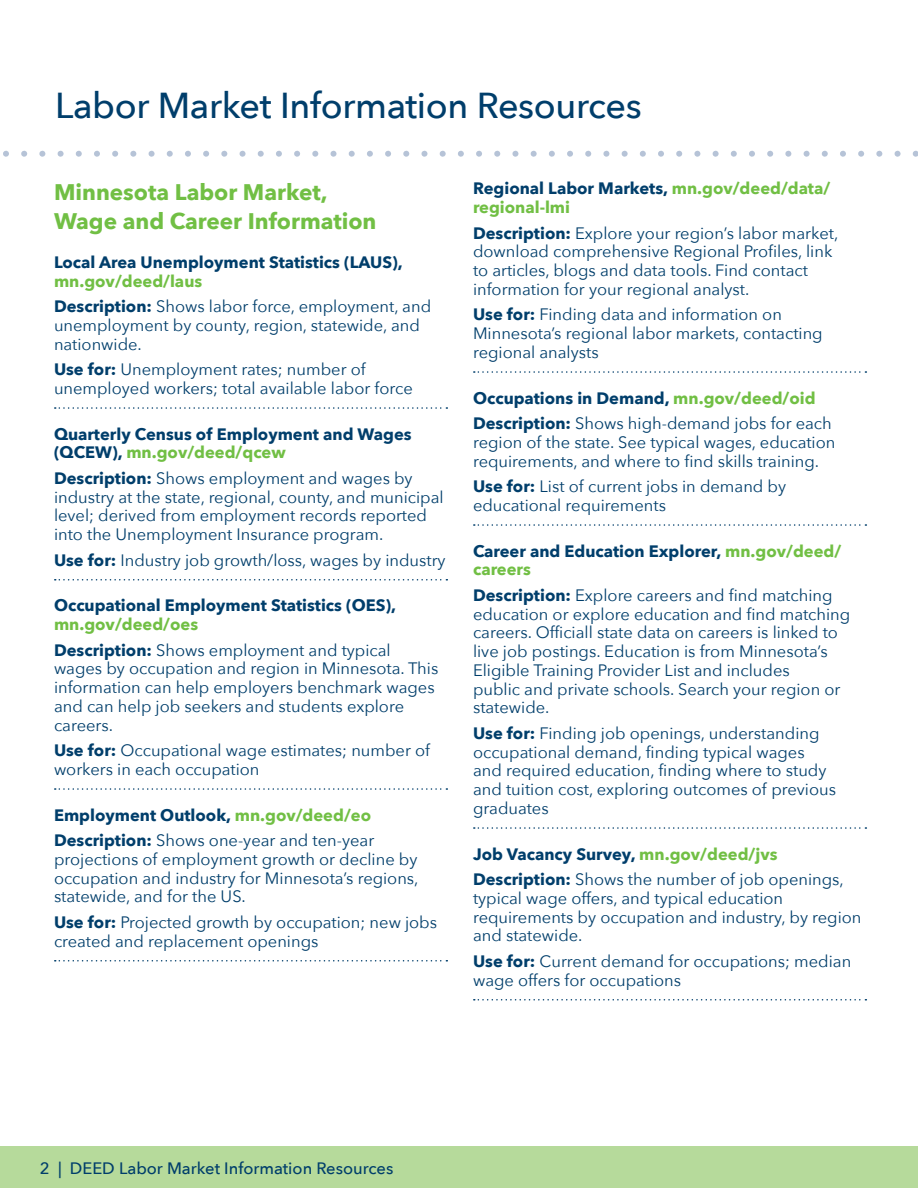
<style>
.page{position:relative;width:918px;height:1188px;background:#fff}
.page>*{position:absolute;margin:0;border:0;box-sizing:border-box;transform-origin:0 0}
.page_2_header{font:500 36px "Avenir Next";letter-spacing:-.01em;color:#003e6b}
.subhead{font:700 22.5px/28.5px "Avenir Next";color:#71bf44}
.line_below_space_aft{font:16.5px/18.8px "Avenir Next";color:#003e6b}
.line_1{font:700 16.5px/18.8px "Avenir Next";color:#003e6b}
.line_1-2{font:700 16.5px/18.8px "Avenir Next";color:#71bf44}
.t1{font:500 16.5px "Avenir Next";color:#003e6b}
.s1{color:#71bf44}
.s2{font-weight:700}
.s3{color:#003e6b}
</style>
<div class="page">
<svg style="left:55px;top:407px;width:392px;height:2px"></svg>
<svg style="left:55px;top:579px;width:392px;height:2px"></svg>
<svg style="left:55px;top:788px;width:392px;height:2px"></svg>
<svg style="left:55px;top:960px;width:392px;height:2px"></svg>
<svg style="left:474px;top:371px;width:392px;height:2px"></svg>
<svg style="left:474px;top:524px;width:392px;height:2px"></svg>
<svg style="left:474px;top:827px;width:392px;height:2px"></svg>
<svg style="left:474px;top:999px;width:392px;height:2px"></svg>
<div style="left:0;top:1147px;width:918px;height:41px;background:#b6da9b"></div>
<svg style="left:3px;top:151px;width:915px;height:6px"></svg>
<p class="page_2_header" style="left:55px;top:75px;width:588px">Labor Market Information Resources</p>
<h1 class="subhead" style="left:54px;top:178px;width:324px">Minnesota Labor Market,<br>Wage and Career Information</h1>
<h2 class="line_1" style="left:54px;top:252px;width:350px">Local Area Unemployment Statistics (LAUS), <span class="s1">mn.gov/deed/laus</span></h2>
<p class="line_below_space_aft" style="left:54px;top:296px;width:379px"><span class="s2">Description:</span> Shows labor force, employment, and unemployment by county, region, statewide, and nationwide.</p>
<p class="line_below_space_aft" style="left:54px;top:359px;width:360px"><span class="s2">Use for:</span> Unemployment rates; number of unemployed workers; total available labor force</p>
<h2 class="line_1" style="left:54px;top:424px;width:359px">Quarterly Census of Employment and Wages (QCEW), <span class="s1">mn.gov/deed/qcew</span></h2>
<p class="line_below_space_aft" style="left:54px;top:468px;width:391px"><span class="s2">Description:</span> Shows employment and wages by industry at the state, regional, county, and municipal level; derived from employment records reported into the Unemployment Insurance program.</p>
<p class="line_below_space_aft" style="left:54px;top:550px;width:393px"><span class="s2">Use for:</span> Industry job growth/loss, wages by industry</p>
<h2 class="line_1" style="left:54px;top:596px;width:344px">Occupational Employment Statistics (OES), <span class="s1">mn.gov/deed/oes</span></h2>
<p class="line_below_space_aft" style="left:54px;top:640px;width:386px"><span class="s2">Description:</span> Shows employment and typical wages by occupation and region in Minnesota. This information can help employers benchmark wages and can help job seekers and students explore careers.</p>
<p class="line_below_space_aft" style="left:54px;top:740px;width:378px"><span class="s2">Use for:</span> Occupational wage estimates; number of workers in each occupation</p>
<h2 class="line_1" style="left:54px;top:805px;width:319px">Employment Outlook, <span class="s1">mn.gov/deed/eo</span></h2>
<p class="line_below_space_aft" style="left:54px;top:830px;width:366px"><span class="s2">Description:</span> Shows one-year and ten-year projections of employment growth or decline by occupation and industry for Minnesota’s regions, statewide, and for the US.</p>
<p class="line_below_space_aft" style="left:54px;top:912px;width:385px"><span class="s2">Use for:</span> Projected growth by occupation; new jobs created and replacement openings</p>
<h2 class="line_1-2" style="left:473px;top:179px;width:359px"><span class="s3">Regional Labor Markets,</span> mn.gov/deed/data/ regional-lmi</h2>
<p class="line_below_space_aft" style="left:473px;top:223px;width:367px"><span class="s2">Description:</span> Explore your region’s labor market, download comprehensive Regional Profiles, link to articles, blogs and data tools. Find contact information for your regional analyst.</p>
<p class="line_below_space_aft" style="left:473px;top:304px;width:351px"><span class="s2">Use for:</span> Finding data and information on<br>Minnesota’s regional labor markets, contacting regional analysts</p>
<h2 class="line_1" style="left:473px;top:388px;width:344px">Occupations in Demand, <span class="s1">mn.gov/deed/oid</span></h2>
<p class="line_below_space_aft" style="left:473px;top:413px;width:364px"><span class="s2">Description:</span> Shows high-demand jobs for each region of the state. See typical wages, education requirements, and where to find skills training.</p>
<p class="line_below_space_aft" style="left:473px;top:476px;width:315px"><span class="s2">Use for:</span> List of current jobs in demand by educational requirements</p>
<h2 class="line_1" style="left:473px;top:541px;width:370px">Career and Education Explorer, <span class="s1">mn.gov/deed/ careers</span></h2>
<p class="line_below_space_aft" style="left:473px;top:585px;width:379px"><span class="s2">Description:</span> Explore careers and find matching education or explore education and find matching careers. Officiall state data on careers is linked to live job postings. Education is from Minnesota’s Eligible Training Provider List and includes<br>public and private schools. Search your region or statewide.</p>
<p class="line_below_space_aft" style="left:473px;top:723px;width:365px"><span class="s2">Use for:</span> Finding job openings, understanding occupational demand, finding typical wages and required education, finding where to study and tuition cost, exploring outcomes of previous graduates</p>
<h2 class="line_1" style="left:473px;top:844px;width:306px">Job Vacancy Survey, <span class="s1">mn.gov/deed/jvs</span></h2>
<p class="line_below_space_aft" style="left:473px;top:869px;width:390px"><span class="s2">Description:</span> Shows the number of job openings, typical wage offers, and typical education requirements by occupation and industry, by region and statewide.</p>
<p class="line_below_space_aft" style="left:473px;top:951px;width:380px"><span class="s2">Use for:</span> Current demand for occupations; median wage offers for occupations</p>
<p class="t1" style="left:40px;top:1154px;width:355px">2 | DEED Labor Market Information Resources</p>
</div>
